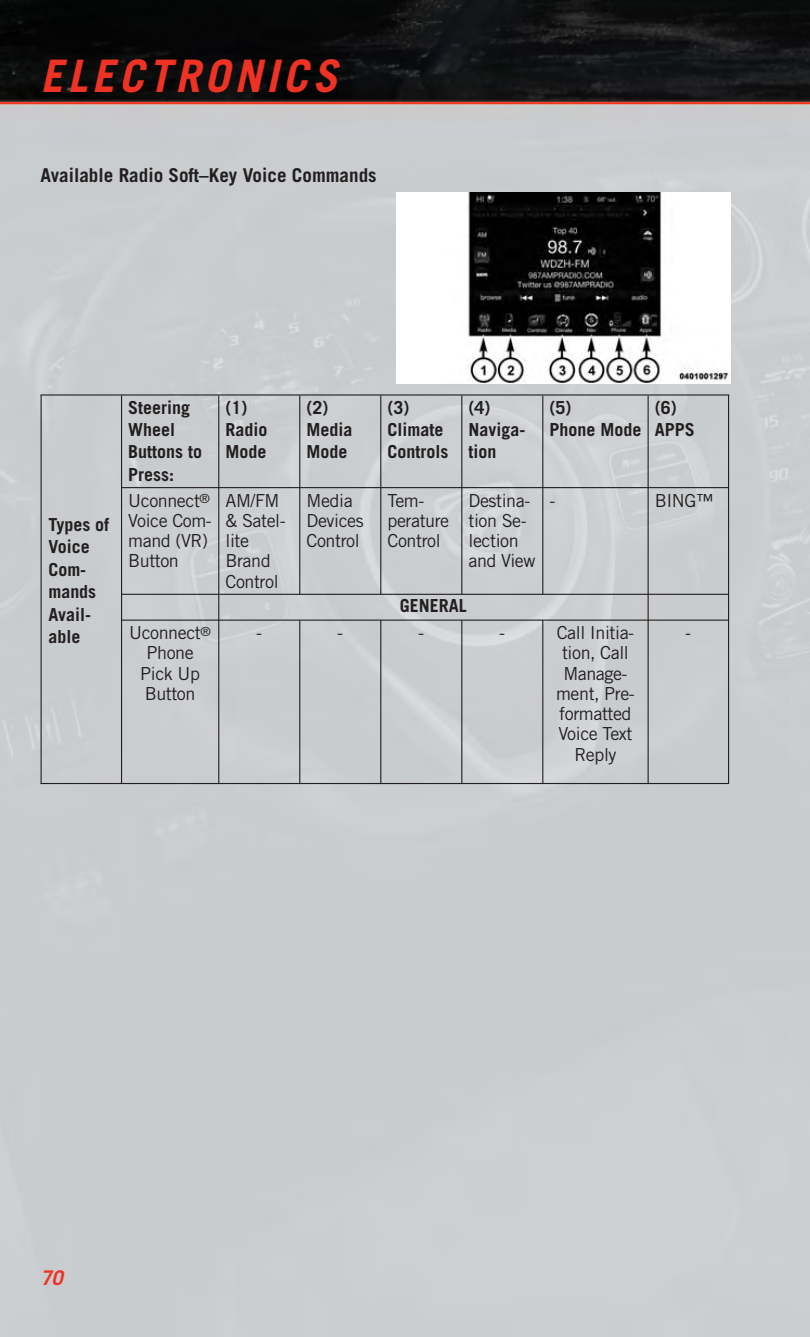
<style>
.page{position:relative;width:810px;height:1337px;background:#fff}
.page>*{position:absolute;margin:0;border:0;box-sizing:border-box;transform-origin:0 0}
.t1{font:italic 700 45px "Trade Gothic LT Std";letter-spacing:.1em;color:#ee3224}
.t2{font:italic 700 20.25px "Trade Gothic LT Std";color:#ee3224}
.t3{font:700 19.12px "Trade Gothic LT Std";color:#231f20}
.t4{font:18px/20.2px "Trade Gothic LT Std";letter-spacing:-.025em;color:#231f20}
.t5{font:700 18px/22.5px "Trade Gothic LT Std";color:#231f20}
</style>
<div class="page">
<img style="left:0;top:0;width:810px;height:1336px">
<hr style="left:122px;top:487px;width:607px;height:1px;background:#231f20">
<hr style="left:122px;top:594px;width:607px;height:1px;background:#231f20">
<hr style="left:122px;top:619px;width:607px;height:1px;background:#231f20">
<hr style="left:121px;top:395px;width:1px;height:389px;background:#231f20">
<hr style="left:218px;top:395px;width:1px;height:389px;background:#231f20">
<hr style="left:299px;top:395px;width:1px;height:199px;background:#231f20">
<hr style="left:299px;top:620px;width:1px;height:164px;background:#231f20">
<hr style="left:380px;top:395px;width:1px;height:199px;background:#231f20">
<hr style="left:380px;top:620px;width:1px;height:164px;background:#231f20">
<hr style="left:461px;top:395px;width:1px;height:199px;background:#231f20">
<hr style="left:461px;top:620px;width:1px;height:164px;background:#231f20">
<hr style="left:542px;top:395px;width:1px;height:199px;background:#231f20">
<hr style="left:542px;top:620px;width:1px;height:164px;background:#231f20">
<hr style="left:648px;top:395px;width:1px;height:389px;background:#231f20">
<hr style="left:41px;top:394px;width:688px;height:1px;background:#231f20">
<hr style="left:728px;top:395px;width:1px;height:388px;background:#231f20">
<hr style="left:41px;top:783px;width:688px;height:1px;background:#231f20">
<hr style="left:41px;top:395px;width:1px;height:388px;background:#231f20">
<img style="left:397px;top:193px;width:334px;height:190px">
<h1 class="t1" style="left:40px;top:60px;width:298px">ELECTRONICS</h1>
<p class="t3" style="left:41px;top:168px;width:338px">Available Radio Soft–Key Voice Commands</p>
<p class="t5" style="left:48px;top:515px;width:62px">Types of<br>Voice<br>Com&shy;mands<br>Avail&shy;able</p>
<p class="t5" style="left:128px;top:397px;width:75px">Steering<br>Wheel<br>Buttons to<br>Press:</p>
<p class="t5" style="left:226px;top:397px;width:43px">(1)<br>Radio<br>Mode</p>
<p class="t5" style="left:307px;top:397px;width:47px">(2)<br>Media<br>Mode</p>
<p class="t5" style="left:388px;top:397px;width:62px">(3)<br>Climate<br>Controls</p>
<p class="t5" style="left:469px;top:397px;width:58px">(4)<br>Naviga&shy;tion</p>
<p class="t5" style="left:550px;top:397px;width:93px">(5)<br>Phone Mode</p>
<p class="t5" style="left:655px;top:397px;width:41px">(6)<br>APPS</p>
<p class="t4" style="left:128px;top:492px;width:85px">Uconnect<sup>®<br></sup>Voice Com&shy;mand (VR)<br>Button</p>
<p class="t4" style="left:226px;top:492px;width:62px">AM/FM &amp; Satel&shy;lite<br>Brand<br>Control</p>
<p class="t4" style="left:307px;top:492px;width:59px">Media<br>Devices<br>Control</p>
<p class="t4" style="left:388px;top:492px;width:63px">Tem&shy;perature<br>Control</p>
<p class="t4" style="left:469px;top:492px;width:68px">Destina&shy;tion Se&shy;lection and View</p>
<p class="t4" style="left:550px;top:492px;width:7px">-</p>
<p class="t4" style="left:655px;top:492px;width:60px">BING™</p>
<p class="t5" style="left:400px;top:596px;width:68px">GENERAL</p>
<p class="t4" style="left:129px;top:624px;width:83px;text-align:center">Uconnect<sup>®<br></sup>Phone<br>Pick Up<br>Button</p>
<p class="t4" style="left:256px;top:624px;width:7px">-</p>
<p class="t4" style="left:337px;top:624px;width:7px">-</p>
<p class="t4" style="left:418px;top:624px;width:7px">-</p>
<p class="t4" style="left:499px;top:624px;width:7px">-</p>
<p class="t4" style="left:556px;top:624px;width:80px;text-align:center">Call Initia&shy;tion, Call<br>Manage&shy;ment, Pre&shy;formatted<br>Voice Text<br>Reply</p>
<p class="t4" style="left:685px;top:624px;width:7px">-</p>
<p class="t2" style="left:40px;top:1270px;width:24px">70</p>
</div>
